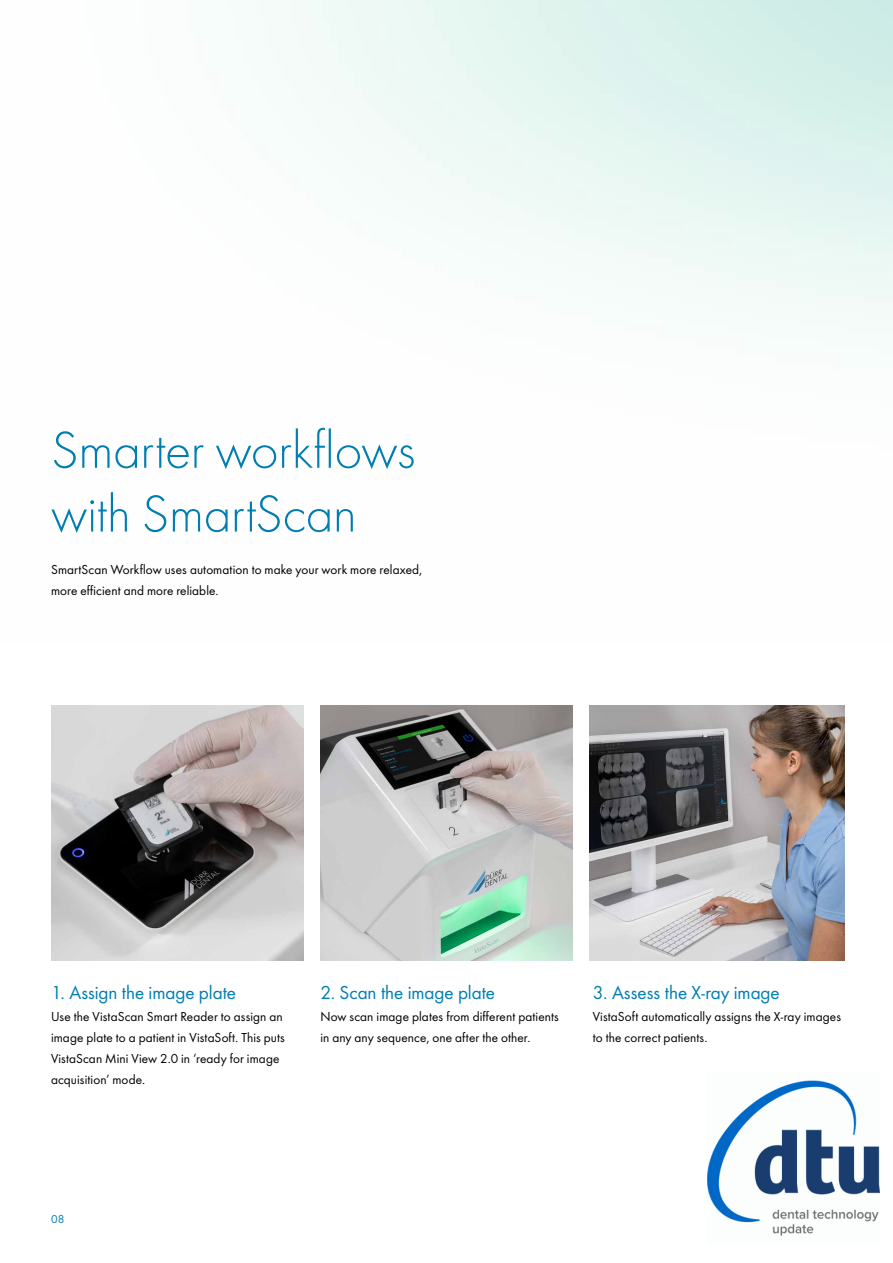
<style>
.page{position:relative;width:893px;height:1263px;background:#fff}
.page>*{position:absolute;margin:0;border:0;box-sizing:border-box;transform-origin:0 0}
.t1{font:300 54px/63.8px "Futura";letter-spacing:-.01em;color:#007eb2}
.t2{font:19.5px "Futura Boo";color:#007eb2}
.t3{font:13.5px/21.3px "Futura Boo";letter-spacing:.01em;color:#000}
.t4{font:12px "Futura Boo";color:#007eb2}
</style>
<div class="page">
<img style="left:320px;top:705px;width:253px;height:255px">
<img style="left:51px;top:705px;width:252px;height:255px">
<img style="left:590px;top:706px;width:255px;height:255px">
<img style="left:707px;top:1080px;width:172px;height:156px">
<h1 class="t1" style="left:51px;top:416px;width:366px">Smarter workflows with SmartScan</h1>
<p class="t3" style="left:51px;top:558px;width:373px">SmartScan Workflow uses automation to make your work more relaxed, more efficient and more reliable.</p>
<h2 class="t2" style="left:51px;top:979px;width:186px">1. Assign the image plate</h2>
<p class="t3" style="left:51px;top:1005px;width:235px">Use the VistaScan Smart Reader to assign an image plate to a patient in VistaSoft. This puts VistaScan Mini View 2.0 in ‘ready for image acquisition’ mode.</p>
<h2 class="t2" style="left:320px;top:979px;width:176px">2. Scan the image plate</h2>
<p class="t3" style="left:320px;top:1005px;width:240px">Now scan image plates from different patients in any any sequence, one after the other.</p>
<h2 class="t2" style="left:593px;top:979px;width:188px">3. Assess the X-ray image</h2>
<p class="t3" style="left:593px;top:1005px;width:250px">VistaSoft automatically assigns the X-ray images to the correct patients.</p>
<p class="t4" style="left:51px;top:1210px;width:15px">08</p>
</div>
